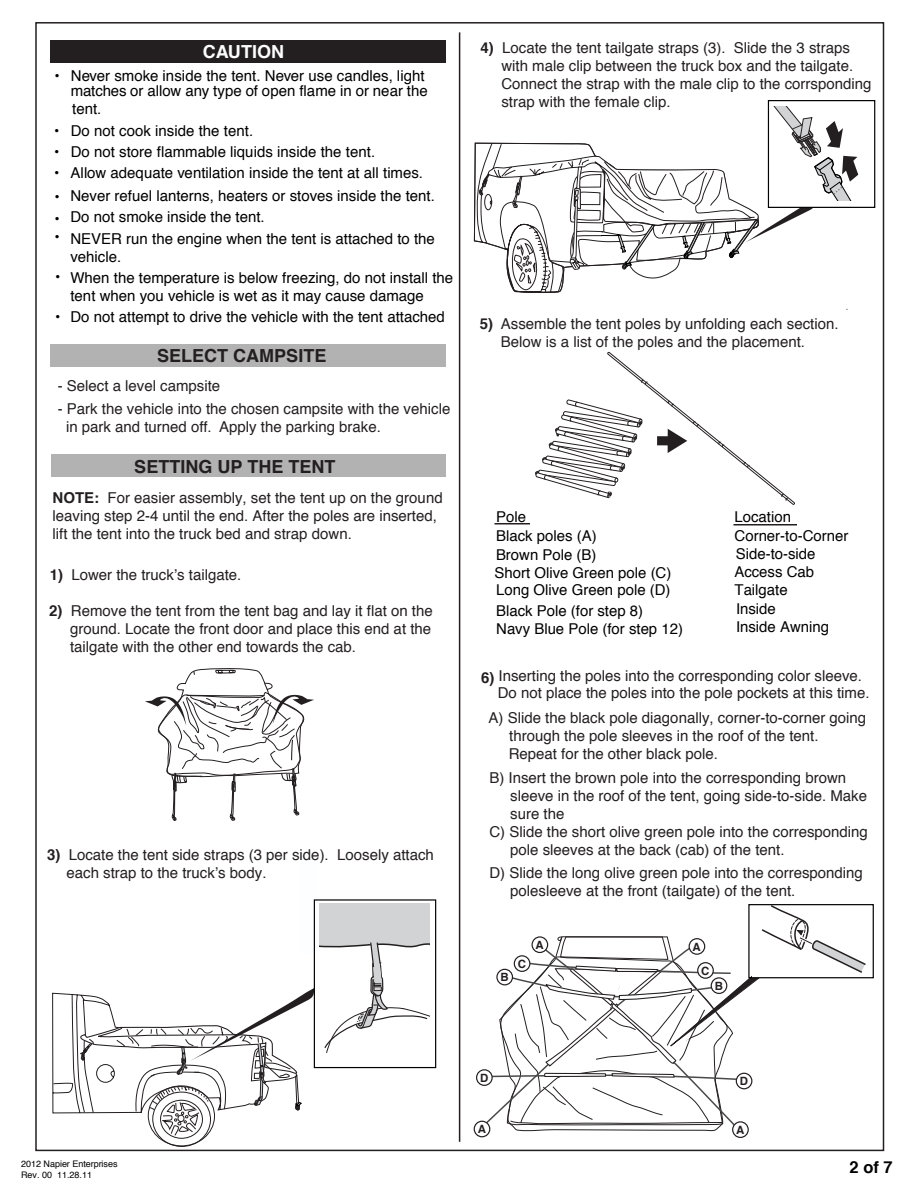
<style>
.page{position:relative;width:918px;height:1188px;background:#fff}
.page>*{position:absolute;margin:0;border:0;box-sizing:border-box;transform-origin:0 0}
.t1{font:700 18px "Helvetica";color:#231f20}
.t2{font:700 18px "Helvetica";color:#fdfdfd}
.t3{font:700 16.5px "Helvetica";color:#000}
.t4{font:15px/18px "Helvetica";color:#231f20}
.t5{font:15px/22.5px "Helvetica";color:#000}
.t6{font:700 15px "Helvetica";color:#231f20}
.t7{font:700 11.4px "Helvetica";color:#231f20}
.t8{font:9px/10.8px "Helvetica";letter-spacing:-.005em;color:#000}
.s1{font-weight:700}
</style>
<div class="page">
<div style="left:50px;top:40px;width:396px;height:23px;background:#231f20"></div>
<div style="left:52px;top:454px;width:394px;height:23px;background:#b3b2b2"></div>
<div style="left:51px;top:344px;width:395px;height:23px;background:#b3b2b2"></div>
<svg style="left:535px;top:420px;width:260px;height:85px"></svg>
<hr style="left:734px;top:524px;width:63px;height:2px;background:#231f20">
<hr style="left:495px;top:523px;width:35px;height:2px;background:#231f20">
<svg style="left:474px;top:142px;width:219px;height:278px"></svg>
<svg style="left:52px;top:668px;width:815px;height:484px"></svg>
<div style="left:279px;top:855px;width:175px;height:48px;background:#fff"></div>
<div style="left:430px;top:890px;width:52px;height:177px;background:#fff"></div>
<div style="left:300px;top:853px;width:19px;height:101px;background:#fdfeff"></div>
<div style="left:314px;top:899px;width:122px;height:169px;border:1px solid #020202"></div>
<hr style="left:459px;top:32px;width:1px;height:1110px;background:#231f20">
<svg style="left:478px;top:106px;width:381px;height:193px"></svg>
<div style="left:826px;top:201px;width:71px;height:40px;background:#fff"></div>
<div style="left:748px;top:904px;width:126px;height:74px;border:1px solid #000"></div>
<div style="left:474px;top:1121px;width:16px;height:16px;background:#fff;border-radius:50%"></div>
<div style="left:474px;top:1121px;width:16px;height:16px;border:1px solid #231f20;border-radius:50%"></div>
<div style="left:689px;top:939px;width:16px;height:15px;background:#fff;border-radius:50%"></div>
<div style="left:689px;top:938px;width:16px;height:17px;border:1px solid #231f20;border-radius:50%"></div>
<div style="left:733px;top:1122px;width:15px;height:15px;background:#fff;border-radius:50%"></div>
<div style="left:732px;top:1121px;width:17px;height:17px;border:1px solid #231f20;border-radius:50%"></div>
<div style="left:532px;top:937px;width:16px;height:15px;background:#fff;border-radius:50%"></div>
<div style="left:532px;top:936px;width:16px;height:17px;border:1px solid #231f20;border-radius:50%"></div>
<div style="left:497px;top:969px;width:15px;height:16px;background:#fff;border-radius:50%"></div>
<div style="left:496px;top:969px;width:17px;height:16px;border:1px solid #231f20;border-radius:50%"></div>
<div style="left:711px;top:978px;width:16px;height:15px;background:#fff;border-radius:50%"></div>
<div style="left:711px;top:977px;width:16px;height:17px;border:1px solid #231f20;border-radius:50%"></div>
<div style="left:795px;top:196px;width:27px;height:12px;background:#fff"></div>
<div style="left:768px;top:100px;width:107px;height:108px;border:1px solid #020202"></div>
<div style="left:514px;top:956px;width:16px;height:15px;background:#fff;border-radius:50%"></div>
<div style="left:514px;top:955px;width:16px;height:17px;border:1px solid #231f20;border-radius:50%"></div>
<div style="left:698px;top:963px;width:15px;height:15px;background:#fff;border-radius:50%"></div>
<div style="left:697px;top:962px;width:17px;height:17px;border:1px solid #231f20;border-radius:50%"></div>
<div style="left:477px;top:1070px;width:15px;height:15px;background:#fff;border-radius:50%"></div>
<div style="left:476px;top:1069px;width:17px;height:17px;border:1px solid #231f20;border-radius:50%"></div>
<div style="left:736px;top:1073px;width:16px;height:16px;background:#fff;border-radius:50%"></div>
<div style="left:736px;top:1073px;width:16px;height:16px;border:1px solid #231f20;border-radius:50%"></div>
<p class="t2" style="left:203px;top:38px;width:83px">CAUTION</p>
<p class="t5" style="left:54px;top:69px;width:375px;line-height:15px;text-align:right">• Never smoke inside the tent. Never use candles, light matches or allow any type of open flame in or near the</p>
<p class="t5" style="left:72px;top:98px;width:31px">tent.</p>
<p class="t5" style="left:54px;top:120px;width:201px">• Do not cook inside the tent.</p>
<p class="t5" style="left:54px;top:141px;width:323px">• Do not store flammable liquids inside the tent.</p>
<p class="t5" style="left:70px;top:162px;width:366px;text-indent:-16px">• Allow adequate ventilation inside the tent at all times.<br>Never refuel lanterns, heaters or stoves inside the tent.</p>
<p class="t5" style="left:70px;top:206px;width:366px">Do not smoke inside the tent.<br>NEVER run the engine when the tent is attached to the</p>
<p class="t5" style="left:70px;top:247px;width:384px;line-height:21px">vehicle.<br>When the temperature is below freezing, do not install the</p>
<p class="t5" style="left:70px;top:286px;width:376px;line-height:21px">tent when you vehicle is wet as it may cause damage<br>Do not attempt to drive the vehicle with the tent attached</p>
<p class="t5" style="left:54px;top:186px;width:7px;line-height:22px">• •</p>
<p class="t5" style="left:55px;top:226px;width:7px">•</p>
<p class="t5" style="left:55px;top:266px;width:7px">•</p>
<p class="t5" style="left:55px;top:306px;width:7px">•</p>
<p class="t1" style="left:157px;top:342px;width:171px">SELECT CAMPSITE</p>
<p class="t4" style="left:58px;top:377px;width:164px">- Select a level campsite</p>
<p class="t4" style="left:66px;top:400px;width:386px;text-indent:-8px">- Park the vehicle into the chosen campsite with the vehicle in park and turned off. Apply the parking brake.</p>
<p class="t1" style="left:134px;top:452px;width:203px">SETTING UP THE TENT</p>
<p class="t4" style="left:53px;top:489px;width:392px"><span class="s1">NOTE:</span> For easier assembly, set the tent up on the ground leaving step 2-4 until the end. After the poles are inserted, lift the tent into the truck bed and strap down.</p>
<p class="t4" style="left:50px;top:566px;width:193px"><span class="s1">1)</span> Lower the truck’s tailgate.</p>
<p class="t4" style="left:70px;top:602px;width:364px;text-align:justify;text-indent:-21px"><span class="s1">2)</span> Remove the tent from the tent bag and lay it flat on the ground. Locate the front door and place this end at the tailgate with the other end towards the cab.</p>
<p class="t6" style="left:47px;top:842px;width:15px">3)</p>
<p class="t4" style="left:67px;top:846px;width:369px">Locate the tent side straps (3 per side). Loosely attach each strap to the truck’s body.</p>
<p class="t6" style="left:480px;top:36px;width:15px">4)</p>
<p class="t4" style="left:501px;top:39px;width:372px">Locate the tent tailgate straps (3). Slide the 3 straps with male clip between the truck box and the tailgate.<br>Connect the strap with the male clip to the corrsponding strap with the female clip.</p>
<p class="t6" style="left:480px;top:312px;width:15px">5)</p>
<p class="t4" style="left:501px;top:315px;width:339px">Assemble the tent poles by unfolding each section.<br>Below is a list of the poles and the placement.</p>
<p class="t5" style="left:496px;top:506px;width:31px">Pole</p>
<p class="t5" style="left:735px;top:506px;width:58px">Location</p>
<p class="t5" style="left:496px;top:525px;width:102px">Black poles (A)</p>
<p class="t5" style="left:735px;top:525px;width:115px">Corner-to-Corner</p>
<p class="t5" style="left:496px;top:579px;width:176px">Long Olive Green pole (D)</p>
<p class="t5" style="left:735px;top:579px;width:55px">Tailgate</p>
<p class="t5" style="left:496px;top:544px;width:102px">Brown Pole (B)</p>
<p class="t5" style="left:736px;top:543px;width:81px">Side-to-side</p>
<p class="t5" style="left:495px;top:562px;width:178px">Short Olive Green pole (C)</p>
<p class="t5" style="left:734px;top:561px;width:81px">Access Cab</p>
<p class="t5" style="left:496px;top:602px;width:188px;line-height:18px">Black Pole (for step 8)<br>Navy Blue Pole (for step 12)</p>
<p class="t5" style="left:736px;top:600px;width:95px;line-height:18px">Inside<br>Inside Awning</p>
<p class="t4" style="left:498px;top:668px;width:373px;line-height:16.5px;text-indent:-17px"><span class="s1">6)</span> Inserting the poles into the corresponding color sleeve.<br>Do not place the poles into the pole pockets at this time.</p>
<p class="t4" style="left:509px;top:710px;width:359px;text-indent:-20px">A) Slide the black pole diagonally, corner-to-corner going through the pole sleeves in the roof of the tent.<br>Repeat for the other black pole.</p>
<p class="t4" style="left:489px;top:770px;width:358px">B) Insert the brown pole into the corresponding brown</p>
<p class="t4" style="left:510px;top:788px;width:358px">sleeve in the roof of the tent, going side-to-side. Make</p>
<p class="t4" style="left:510px;top:806px;width:56px">sure the</p>
<p class="t4" style="left:489px;top:824px;width:380px">C) Slide the short olive green pole into the corresponding</p>
<p class="t4" style="left:510px;top:842px;width:276px">pole sleeves at the back (cab) of the tent.</p>
<p class="t4" style="left:510px;top:864px;width:354px;text-indent:-21px">D) Slide the long olive green pole into the corresponding polesleeve at the front (tailgate) of the tent.</p>
<p class="t7" style="left:500px;top:968px;width:10px">B</p>
<p class="t7" style="left:518px;top:955px;width:10px">C</p>
<p class="t7" style="left:536px;top:936px;width:10px">A</p>
<p class="t7" style="left:693px;top:937px;width:10px">A</p>
<p class="t7" style="left:701px;top:961px;width:10px">C</p>
<p class="t7" style="left:715px;top:977px;width:10px">B</p>
<p class="t7" style="left:480px;top:1069px;width:10px">D</p>
<p class="t7" style="left:740px;top:1072px;width:10px">D</p>
<p class="t7" style="left:478px;top:1120px;width:10px">A</p>
<p class="t7" style="left:736px;top:1121px;width:10px">A</p>
<p class="t8" style="left:21px;top:1159px;width:98px">2012 Napier Enterprises<br>Rev. 00 11.28.11</p>
<p class="t3" style="left:850px;top:1154px;width:45px">2of7</p>
</div>
